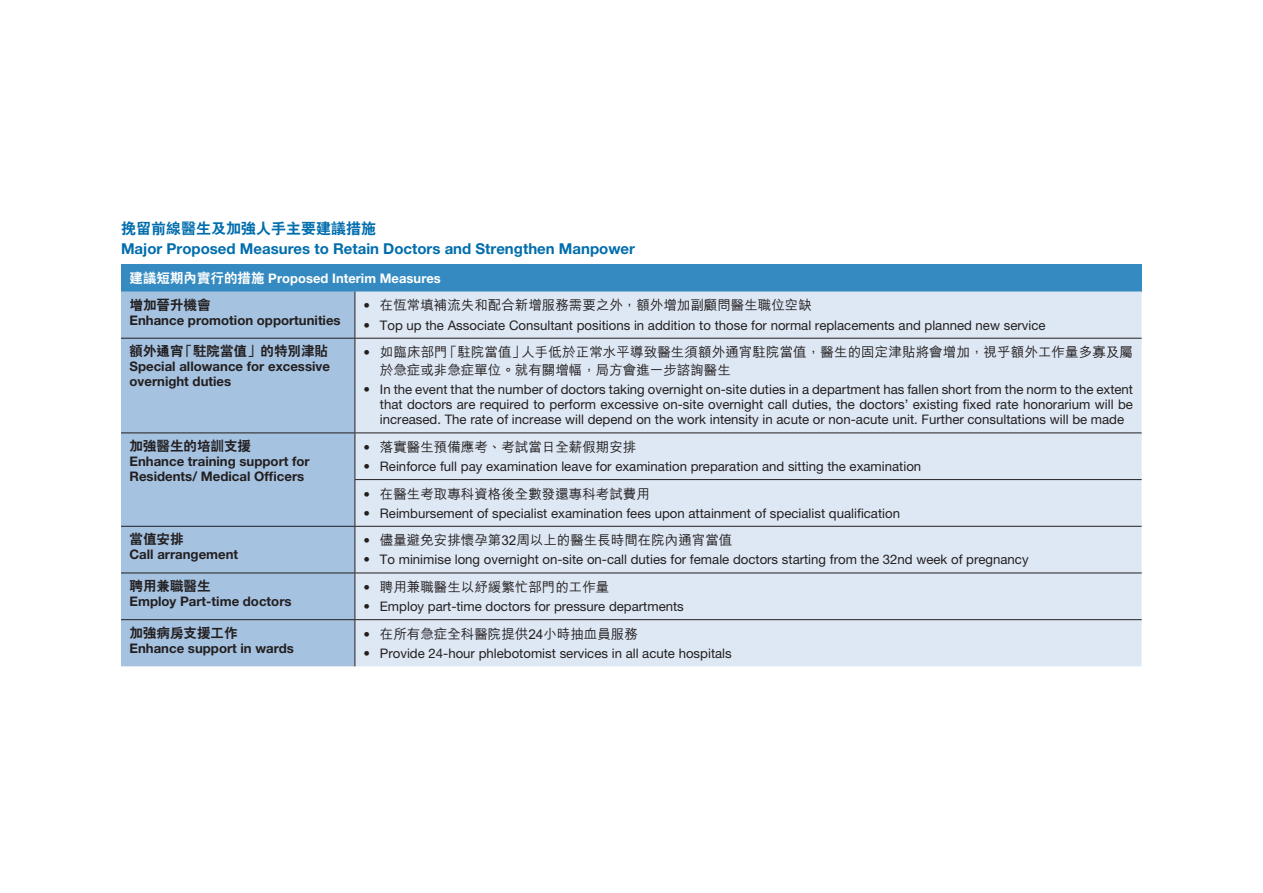
<style>
.page{position:relative;width:1263px;height:893px;background:#fff}
.page>*{position:absolute;margin:0;border:0;box-sizing:border-box;transform-origin:0 0}
.t1{font:700 15px "Helvetica Neue";color:#006dad}
.Main_Text{font:800 15px "C Hei 2";color:#006dad}
.Main_Text-2{font:500 13.5px/18px "M Hei";color:#231f20}
.Main_Text-3{font:800 13.5px "C Hei 2";color:#231f20}
.t2{font:13.2px/15px "Helvetica Neue";color:#231f20;text-align:justify}
.t3{font:700 13.2px/15px "Helvetica Neue";color:#231f20}
.Main_Text-4{font:700 13.2px "Helvetica Neue";letter-spacing:.005em;color:#fff}
.s1{font-family:"C Hei 2";font-weight:800;font-size:13.5px}
.s2{font-family:"Helvetica Neue";font-weight:400;font-size:13.2px}
</style>
<div class="page">
<div style="left:121px;top:264px;width:1020px;height:27px;background:#358bc1"></div>
<div style="left:121px;top:291px;width:234px;height:375px;background:#a5c2e0"></div>
<div style="left:356px;top:291px;width:785px;height:375px;background:#dee8f4"></div>
<hr style="left:355px;top:291px;width:1px;height:47px;background:#231f20">
<hr style="left:121px;top:338px;width:234px;height:1px;background:#231f20">
<hr style="left:355px;top:338px;width:786px;height:1px;background:#231f20">
<hr style="left:355px;top:339px;width:1px;height:93px;background:#231f20">
<hr style="left:121px;top:432px;width:234px;height:1px;background:#231f20">
<hr style="left:355px;top:432px;width:786px;height:1px;background:#231f20">
<hr style="left:355px;top:433px;width:1px;height:46px;background:#231f20">
<hr style="left:355px;top:479px;width:786px;height:1px;background:#231f20">
<hr style="left:355px;top:480px;width:1px;height:46px;background:#231f20">
<hr style="left:121px;top:526px;width:234px;height:1px;background:#231f20">
<hr style="left:355px;top:526px;width:786px;height:1px;background:#231f20">
<hr style="left:355px;top:527px;width:1px;height:46px;background:#231f20">
<hr style="left:121px;top:573px;width:234px;height:1px;background:#231f20">
<hr style="left:355px;top:573px;width:786px;height:1px;background:#231f20">
<hr style="left:355px;top:573px;width:1px;height:46px;background:#231f20">
<hr style="left:121px;top:619px;width:234px;height:1px;background:#231f20">
<hr style="left:355px;top:619px;width:786px;height:1px;background:#231f20">
<hr style="left:355px;top:620px;width:1px;height:46px;background:#231f20">
<p class="Main_Text" style="left:121px;top:221px;width:256px">挽留前線醫生及加強人手主要建議措施</p>
<p class="t1" style="left:121px;top:239px;width:515px">Major Proposed Measures to Retain Doctors and Strengthen Manpower</p>
<p class="Main_Text-4" style="left:130px;top:270px;width:313px"><span class="s1">建議短期內實行的措施</span> Proposed Interim Measures</p>
<p class="Main_Text-3" style="left:130px;top:298px;width:82px">增加晉升機會</p>
<p class="t3" style="left:130px;top:312px;width:213px">Enhance promotion opportunities</p>
<p class="Main_Text-2" style="left:363px;top:297px;width:450px"><span class="s2">•</span> 在恆常填補流失和配合新增服務需要之外，額外增加副顧問醫生職位空缺</p>
<p class="t2" style="left:363px;top:317px;width:684px">• Top up the Associate Consultant positions in addition to those for normal replacements and planned new service</p>
<p class="Main_Text-3" style="left:130px;top:344px;width:200px">額外通宵「駐院當值」的特別津貼</p>
<p class="t3" style="left:130px;top:359px;width:202px">Special allowance for excessive overnight duties</p>
<p class="Main_Text-2" style="left:380px;top:343px;width:755px;text-indent:-16px"><span class="s2">•</span> 如臨床部門「駐院當值」人手低於正常水平導致醫生須額外通宵駐院當值，醫生的固定津貼將會增加，視乎額外工作量多寡及屬於急症或非急症單位。就有關增幅，局方會進一步諮詢醫生</p>
<p class="t2" style="left:380px;top:382px;width:755px;text-indent:-16px">• In the event that the number of doctors taking overnight on-site duties in a department has fallen short from the norm to the extent that doctors are required to perform excessive on-site overnight call duties, the doctors’ existing fixed rate honorarium will be increased. The rate of increase will depend on the work intensity in acute or non-acute unit. Further consultations will be made</p>
<p class="Main_Text-3" style="left:130px;top:439px;width:123px">加強醫生的培訓支援</p>
<p class="t3" style="left:130px;top:454px;width:182px">Enhance training support for<br>Residents/ Medical Officers</p>
<p class="Main_Text-2" style="left:363px;top:438px;width:275px"><span class="s2">•</span> 落實醫生預備應考、考試當日全薪假期安排</p>
<p class="t2" style="left:363px;top:459px;width:559px">• Reinforce full pay examination leave for examination preparation and sitting the examination</p>
<p class="Main_Text-2" style="left:363px;top:485px;width:288px"><span class="s2">•</span> 在醫生考取專科資格後全數發還專科考試費用</p>
<p class="t2" style="left:363px;top:505px;width:538px">• Reimbursement of specialist examination fees upon attainment of specialist qualification</p>
<p class="Main_Text-3" style="left:130px;top:532px;width:55px">當值安排</p>
<p class="t3" style="left:130px;top:547px;width:110px">Call arrangement</p>
<p class="Main_Text-2" style="left:363px;top:532px;width:371px"><span class="s2">•</span> 儘量避免安排懷孕第32周以上的醫生長時間在院內通宵當值</p>
<p class="t2" style="left:363px;top:552px;width:667px">• To minimise long overnight on-site on-call duties for female doctors starting from the 32nd week of pregnancy</p>
<p class="Main_Text-3" style="left:130px;top:579px;width:82px">聘用兼職醫生</p>
<p class="t3" style="left:130px;top:594px;width:164px">Employ Part-time doctors</p>
<p class="Main_Text-2" style="left:363px;top:578px;width:248px"><span class="s2">•</span> 聘用兼職醫生以紓緩繁忙部門的工作量</p>
<p class="t2" style="left:363px;top:599px;width:322px">• Employ part-time doctors for pressure departments</p>
<p class="Main_Text-3" style="left:130px;top:626px;width:109px">加強病房支援工作</p>
<p class="t3" style="left:130px;top:640px;width:166px">Enhance support in wards</p>
<p class="Main_Text-2" style="left:363px;top:625px;width:276px"><span class="s2">•</span> 在所有急症全科醫院提供24小時抽血員服務</p>
<p class="t2" style="left:363px;top:645px;width:370px">• Provide 24-hour phlebotomist services in all acute hospitals</p>
</div>
